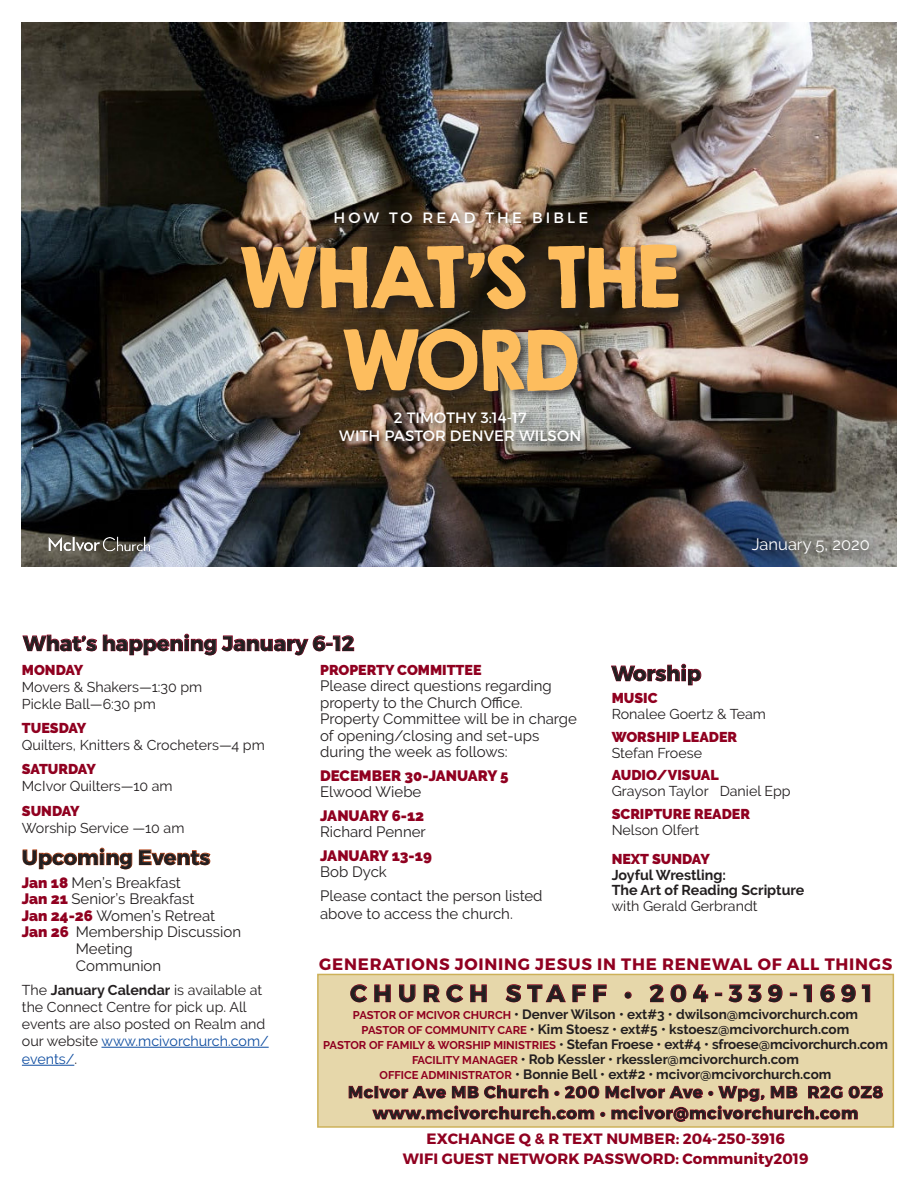
<style>
.page{position:relative;width:918px;height:1188px;background:#fff}
.page>*{position:absolute;margin:0;border:0;box-sizing:border-box;transform-origin:0 0}
.t1{font:75px/82.5px "KG Second Chances Solid";letter-spacing:-.01em;color:#fdbd5e;text-align:center}
.t2{font:700 24px "Montserrat";letter-spacing:.255em;color:#231f20}
.t3{font:700 21px "Montserrat";letter-spacing:-.005em;color:#231f20}
.t4{font:700 16.5px/21px "Montserrat";letter-spacing:.045em;color:#231f20;text-align:center}
.t5{font:700 16.5px "Montserrat";letter-spacing:.045em;color:#900020}
.t6{font:16.5px "Raleway";color:#fff}
.t7{font:15px/16.5px "Raleway";color:#231f20}
.t8{font:700 15px "Montserrat";letter-spacing:.01em;color:#900020}
.t9{font:900 15px/16.5px "Raleway";color:#900020}
.t10{font:15px "Montserrat";letter-spacing:.01em;color:#fff}
.t11{font:15px "Montserrat";letter-spacing:.21em;color:#fff}
.t12{font:14.25px/17.1px "Raleway";color:#231f20}
.t13{font:900 14.25px/15.8px "Raleway";color:#900020}
.t14{font:700 14.25px/15.8px "Raleway";color:#231f20}
.t15{font:700 13.5px/15px "Raleway";color:#231f20;text-align:center}
.s1{font-weight:900;color:#900020}
.s2{font-weight:700}
.s3{color:#0d4ca0}
.s4{font-weight:400;color:#231f20}
.s5{font-weight:400}
.s6{font-size:11.25px;color:#900020}
.s7{font-size:13.05px}
</style>
<div class="page">
<svg style="left:22px;top:634px;width:75px;height:18px"></svg>
<svg style="left:103px;top:634px;width:251px;height:22px"></svg>
<hr style="left:101px;top:1047px;width:168px;height:1px;background:#0d4ca0">
<hr style="left:22px;top:1065px;width:52px;height:1px;background:#0d4ca0">
<svg style="left:22px;top:848px;width:111px;height:22px"></svg>
<svg style="left:139px;top:849px;width:72px;height:17px"></svg>
<svg style="left:611px;top:664px;width:91px;height:22px"></svg>
<div style="left:317px;top:974px;width:577px;height:154px;background:#e6d7aa;border:2px solid #cdb159"></div>
<svg style="left:348px;top:1085px;width:535px;height:37px"></svg>
<svg style="left:350px;top:984px;width:18px;height:19px"></svg>
<svg style="left:374px;top:984px;width:17px;height:18px"></svg>
<svg style="left:399px;top:984px;width:17px;height:19px"></svg>
<svg style="left:424px;top:984px;width:40px;height:19px"></svg>
<svg style="left:470px;top:984px;width:17px;height:18px"></svg>
<svg style="left:505px;top:984px;width:16px;height:19px"></svg>
<svg style="left:527px;top:984px;width:39px;height:18px"></svg>
<svg style="left:572px;top:984px;width:14px;height:18px"></svg>
<svg style="left:593px;top:984px;width:14px;height:18px"></svg>
<div style="left:625px;top:992px;width:7px;height:7px;border:1px solid #900020;border-radius:50%"></div>
<svg style="left:649px;top:984px;width:15px;height:18px"></svg>
<svg style="left:670px;top:984px;width:17px;height:19px"></svg>
<svg style="left:693px;top:984px;width:15px;height:18px"></svg>
<svg style="left:715px;top:993px;width:7px;height:3px"></svg>
<svg style="left:728px;top:984px;width:34px;height:19px"></svg>
<svg style="left:768px;top:984px;width:15px;height:19px"></svg>
<svg style="left:790px;top:993px;width:7px;height:3px"></svg>
<svg style="left:803px;top:984px;width:9px;height:18px"></svg>
<svg style="left:820px;top:984px;width:15px;height:19px"></svg>
<svg style="left:841px;top:984px;width:15px;height:19px"></svg>
<svg style="left:862px;top:984px;width:8px;height:18px"></svg>
<img style="left:22px;top:23px;width:874px;height:544px">
<div style="left:238px;top:241px;width:453px;height:163px;background:#231f20;opacity:.75"></div>
<div style="left:336px;top:409px;width:257px;height:45px;background:#231f20;opacity:.75"></div>
<div style="left:327px;top:204px;width:268px;height:27px;background:#231f20;opacity:.75"></div>
<img style="left:25px;top:526px;width:147px;height:36px">
<div style="left:750px;top:535px;width:132px;height:31px;background:#231f20;opacity:.75"></div>
<p class="t11" style="left:333px;top:209px;width:256px">HOW TO READ THE BIBLE</p>
<p class="t1" style="left:239px;top:236px;width:444px">WHAT’S THE<br>WORD</p>
<p class="t10" style="left:394px;top:408px;width:134px">2 TIMOTHY 3:14-17</p>
<p class="t10" style="left:339px;top:426px;width:243px">WITH PASTOR DENVER WILSON</p>
<p class="t6" style="left:752px;top:534px;width:120px">January 5, 2020</p>
<p class="t3" style="left:23px;top:630px;width:333px">What’s happening January 6-12</p>
<p class="t12" style="left:22px;top:661px;width:182px"><span class="s1">MONDAY<br></span>Movers &amp; Shakers—1:30 pm<br>Pickle Ball—6:30 pm</p>
<p class="t12" style="left:22px;top:720px;width:244px"><span class="s1">TUESDAY<br></span>Quilters, Knitters &amp; Crocheters—4 pm</p>
<p class="t12" style="left:22px;top:761px;width:152px"><span class="s1">SATURDAY<br></span>McIvor Quilters—10 am</p>
<p class="t12" style="left:22px;top:802px;width:164px"><span class="s1">SUNDAY<br></span>Worship Service —10 am</p>
<p class="t3" style="left:22px;top:844px;width:190px">Upcoming Events</p>
<p class="t7" style="left:22px;top:874px;width:161px"><span class="s1">Jan 18</span> Men’s Breakfast</p>
<p class="t7" style="left:22px;top:891px;width:174px"><span class="s1">Jan 21</span> Senior’s Breakfast</p>
<p class="t7" style="left:22px;top:907px;width:195px"><span class="s1">Jan 24-26</span> Women’s Retreat</p>
<p class="t7" style="left:22px;top:924px;width:221px"><span class="s1">Jan 26</span> Membership Discussion</p>
<p class="t7" style="left:76px;top:940px;width:58px">Meeting</p>
<p class="t7" style="left:76px;top:957px;width:87px">Communion</p>
<p class="t12" style="left:22px;top:981px;width:248px">The <span class="s2">January Calendar</span> is available at the Connect Centre for pick up. All events are also posted on Realm and our website <span class="s3">www.mcivorchurch.com/ events/</span>.</p>
<p class="t3" style="left:612px;top:660px;width:91px">Worship</p>
<p class="t12" style="left:612px;top:690px;width:156px;line-height:15.8px"><span class="s1">MUSIC<br></span>Ronalee Goertz &amp; Team</p>
<p class="t13" style="left:612px;top:729px;width:127px">WORSHIP LEADER<br><span class="s4">Stefan Froese</span></p>
<p class="t12" style="left:612px;top:767px;width:180px;line-height:15.8px"><span class="s1">AUDIO/VISUAL<br></span>Grayson Taylor Daniel Epp</p>
<p class="t13" style="left:612px;top:806px;width:140px">SCRIPTURE READER<br><span class="s4">Nelson Olfert</span></p>
<p class="t14" style="left:612px;top:851px;width:194px"><span class="s1">NEXT SUNDAY<br></span>Joyful Wrestling:<br>The Art of Reading Scripture <span class="s5">with Gerald Gerbrandt</span></p>
<p class="t13" style="left:320px;top:662px;width:163px">PROPERTY COMMITTEE</p>
<p class="t7" style="left:320px;top:678px;width:258px">Please direct questions regarding property to the Church Office.<br>Property Committee will be in charge of opening/closing and set-ups during the week as follows:</p>
<p class="t9" style="left:320px;top:767px;width:190px">DECEMBER 30-JANUARY 5<br><span class="s4">Elwood Wiebe</span></p>
<p class="t7" style="left:320px;top:807px;width:107px"><span class="s1">JANUARY 6-12<br></span>Richard Penner</p>
<p class="t9" style="left:320px;top:847px;width:113px">JANUARY 13-19<br><span class="s4">Bob Dyck</span></p>
<p class="t7" style="left:320px;top:886px;width:224px;line-height:18px">Please contact the person listed above to access the church.</p>
<p class="t5" style="left:319px;top:953px;width:575px">GENERATIONS JOINING JESUS IN THE RENEWAL OF ALL THINGS</p>
<p class="t2" style="left:350px;top:978px;width:523px">CHURCH STAFF • 204-339-1691</p>
<p class="t15" style="left:323px;top:1007px;width:566px"><span class="s6">PASTOR OF MCIVOR CHURCH</span> • Denver Wilson • ext#3 • dwilson@mcivorchurch.com<br><span class="s6">PASTOR OF COMMUNITY CARE</span> • Kim Stoesz • ext#5 • kstoesz@mcivorchurch.com<br><span class="s6">PASTOR OF FAMILY &amp; WORSHIP MINISTRIES</span> <span class="s7">•</span> Stefan Froese • ext#4 • sfroese@mcivorchurch.com <span class="s6">FACILITY MANAGER</span> • Rob Kessler • rkessler@mcivorchurch.com<br><span class="s6">OFFICE ADMINISTRATOR</span> • Bonnie Bell • ext#2 • mcivor@mcivorchurch.com</p>
<p class="t4" style="left:348px;top:1082px;width:537px">McIvor Ave MB Church • 200 McIvor Ave • Wpg, MB R2G 0Z8 www.mcivorchurch.com • mcivor@mcivorchurch.com</p>
<p class="t8" style="left:426px;top:1130px;width:360px">EXCHANGE Q &amp; R TEXT NUMBER: 204-250-3916</p>
<p class="t8" style="left:403px;top:1149px;width:407px">WIFI GUEST NETWORK PASSWORD: Community2019</p>
</div>
